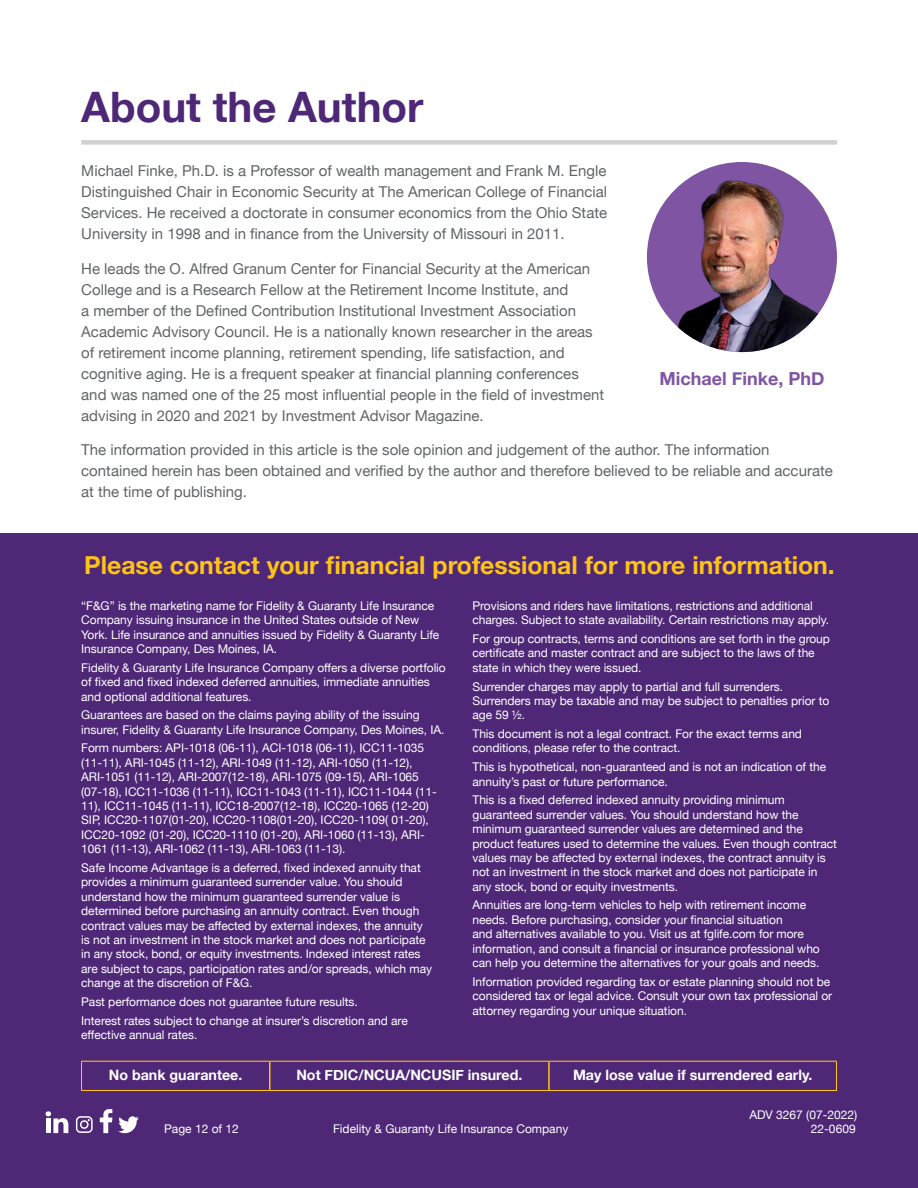
<style>
.page{position:relative;width:918px;height:1188px;background:#fff}
.page>*{position:absolute;margin:0;border:0;box-sizing:border-box;transform-origin:0 0}
.t1{font:700 42px "Helvetica Neue";color:#4f2777}
.t2{font:700 24.75px "Helvetica Neue";color:#ffc216}
.t3{font:700 18px "Helvetica Neue";color:#7f55a3}
.t4{font:15px/21px "Helvetica Neue";color:#616466}
.t5{font:700 14.25px "Helvetica Neue";color:#fff}
.t6{font:12px/14.4px "Helvetica Neue";letter-spacing:-.005em;color:#fff}
</style>
<div class="page">
<div style="left:0;top:534px;width:918px;height:654px;background:#4f2777"></div>
<svg style="left:100px;top:1109px;width:12px;height:24px"></svg>
<svg style="left:118px;top:1116px;width:21px;height:17px"></svg>
<svg style="left:46px;top:1111px;width:22px;height:22px"></svg>
<svg style="left:76px;top:1116px;width:17px;height:17px"></svg>
<svg style="left:81px;top:1062px;width:1px;height:28px"></svg>
<hr style="left:81px;top:1061px;width:189px;height:1px;background:#ffc20e">
<hr style="left:81px;top:1090px;width:189px;height:1px;background:#ffc20e">
<hr style="left:269px;top:1062px;width:2px;height:28px;background:#ffc20e">
<hr style="left:270px;top:1061px;width:279px;height:1px;background:#ffc20e">
<hr style="left:270px;top:1090px;width:279px;height:1px;background:#ffc20e">
<hr style="left:548px;top:1062px;width:2px;height:28px;background:#ffc20e">
<hr style="left:549px;top:1061px;width:288px;height:1px;background:#ffc20e">
<svg style="left:836px;top:1062px;width:1px;height:28px"></svg>
<hr style="left:549px;top:1090px;width:288px;height:1px;background:#ffc20e">
<div style="left:81px;top:140px;width:756px;height:5px;background:#d2d1d2"></div>
<div style="left:647px;top:162px;width:190px;height:190px;background:#7f55a3;border-radius:50%"></div>
<img style="left:647px;top:172px;width:180px;height:180px">
<h1 class="t1" style="left:81px;top:74px;width:344px">About the Author</h1>
<p class="t4" style="left:81px;top:161px;width:527px;text-align:justify">Michael Finke, Ph.D. is a Professor of wealth management and Frank M. Engle Distinguished Chair in Economic Security at The American College of Financial Services. He received a doctorate in consumer economics from the Ohio State University in 1998 and in finance from the University of Missouri in 2011.</p>
<p class="t4" style="left:81px;top:259px;width:524px">He leads the O. Alfred Granum Center for Financial Security at the American College and is a Research Fellow at the Retirement Income Institute, and<br>a member of the Defined Contribution Institutional Investment Association Academic Advisory Council. He is a nationally known researcher in the areas of retirement income planning, retirement spending, life satisfaction, and cognitive aging. He is a frequent speaker at financial planning conferences and was named one of the 25 most influential people in the field of investment advising in 2020 and 2021 by Investment Advisor Magazine.</p>
<p class="t4" style="left:81px;top:440px;width:753px">The information provided in this article is the sole opinion and judgement of the author. The information contained herein has been obtained and verified by the author and therefore believed to be reliable and accurate at the time of publishing.</p>
<h3 class="t3" style="left:659px;top:364px;width:166px">Michael Finke, PhD</h3>
<h2 class="t2" style="left:84px;top:546px;width:752px">Please contact your financial professional for more information.</h2>
<p class="t6" style="left:81px;top:599px;width:359px">“F&amp;G” is the marketing name for Fidelity &amp; Guaranty Life Insurance Company issuing insurance in the United States outside of New York. Life insurance and annuities issued by Fidelity &amp; Guaranty Life Insurance Company, Des Moines, IA.</p>
<p class="t6" style="left:81px;top:661px;width:366px">Fidelity &amp; Guaranty Life Insurance Company offers a diverse portfolio of fixed and fixed indexed deferred annuities, immediate annuities and optional additional features.</p>
<p class="t6" style="left:81px;top:709px;width:365px">Guarantees are based on the claims paying ability of the issuing insurer, Fidelity &amp; Guaranty Life Insurance Company, Des Moines, IA.</p>
<p class="t6" style="left:81px;top:742px;width:357px">Form numbers: API-1018 (06-11), ACI-1018 (06-11), ICC11-1035 (11-11), ARI-1045 (11-12), ARI-1049 (11-12), ARI-1050 (11-12), ARI-1051 (11-12), ARI-2007(12-18), ARI-1075 (09-15), ARI-1065 (07-18), ICC11-1036 (11-11), ICC11-1043 (11-11), ICC11-1044 (11- 11), ICC11-1045 (11-11), ICC18-2007(12-18), ICC20-1065 (12-20)<br>SIP, ICC20-1107(01-20), ICC20-1108(01-20), ICC20-1109( 01-20), ICC20-1092 (01-20), ICC20-1110 (01-20), ARI-1060 (11-13), ARI-1061 (11-13), ARI-1062 (11-13), ARI-1063 (11-13).</p>
<p class="t6" style="left:81px;top:861px;width:352px">Safe Income Advantage is a deferred, fixed indexed annuity that provides a minimum guaranteed surrender value. You should understand how the minimum guaranteed surrender value is determined before purchasing an annuity contract. Even though contract values may be affected by external indexes, the annuity is not an investment in the stock market and does not participate in any stock, bond, or equity investments. Indexed interest rates are subject to caps, participation rates and/or spreads, which may change at the discretion of F&amp;G.</p>
<p class="t6" style="left:81px;top:993px;width:328px;line-height:18.8px">Past performance does not guarantee future results.<br>Interest rates subject to change at insurer’s discretion and are</p>
<p class="t6" style="left:81px;top:1028px;width:118px">effective annual rates.</p>
<p class="t6" style="left:473px;top:599px;width:358px">Provisions and riders have limitations, restrictions and additional charges. Subject to state availability. Certain restrictions may apply.</p>
<p class="t6" style="left:473px;top:632px;width:359px">For group contracts, terms and conditions are set forth in the group certificate and master contract and are subject to the laws of the state in which they were issued.</p>
<p class="t6" style="left:473px;top:680px;width:358px">Surrender charges may apply to partial and full surrenders.<br>Surrenders may be taxable and may be subject to penalties prior to age 59 ½.</p>
<p class="t6" style="left:473px;top:727px;width:331px">This document is not a legal contract. For the exact terms and conditions, please refer to the contract.</p>
<p class="t6" style="left:473px;top:760px;width:355px">This is hypothetical, non-guaranteed and is not an indication of the annuity’s past or future performance.</p>
<p class="t6" style="left:473px;top:794px;width:366px">This is a fixed deferred indexed annuity providing minimum guaranteed surrender values. You should understand how the minimum guaranteed surrender values are determined and the product features used to determine the values. Even though contract values may be affected by external indexes, the contract annuity is not an investment in the stock market and does not participate in any stock, bond or equity investments.</p>
<p class="t6" style="left:473px;top:899px;width:349px">Annuities are long-term vehicles to help with retirement income needs. Before purchasing, consider your financial situation<br>and alternatives available to you. Visit us at fglife.com for more information, and consult a financial or insurance professional who can help you determine the alternatives for your goals and needs.</p>
<p class="t6" style="left:473px;top:975px;width:361px">Information provided regarding tax or estate planning should not be considered tax or legal advice. Consult your own tax professional or attorney regarding your unique situation.</p>
<p class="t5" style="left:109px;top:1064px;width:135px">No bank guarantee.</p>
<p class="t5" style="left:296px;top:1064px;width:227px">Not FDIC/NCUA/NCUSIF insured.</p>
<p class="t5" style="left:573px;top:1064px;width:241px">May lose value if surrendered early.</p>
<p class="t6" style="left:749px;top:1108px;width:109px">ADV 3267 (07-2022)</p>
<p class="t6" style="left:164px;top:1122px;width:76px">Page 12 of 12</p>
<p class="t6" style="left:333px;top:1122px;width:237px">Fidelity &amp; Guaranty Life Insurance Company</p>
<p class="t6" style="left:811px;top:1122px;width:46px">22-0609</p>
</div>
